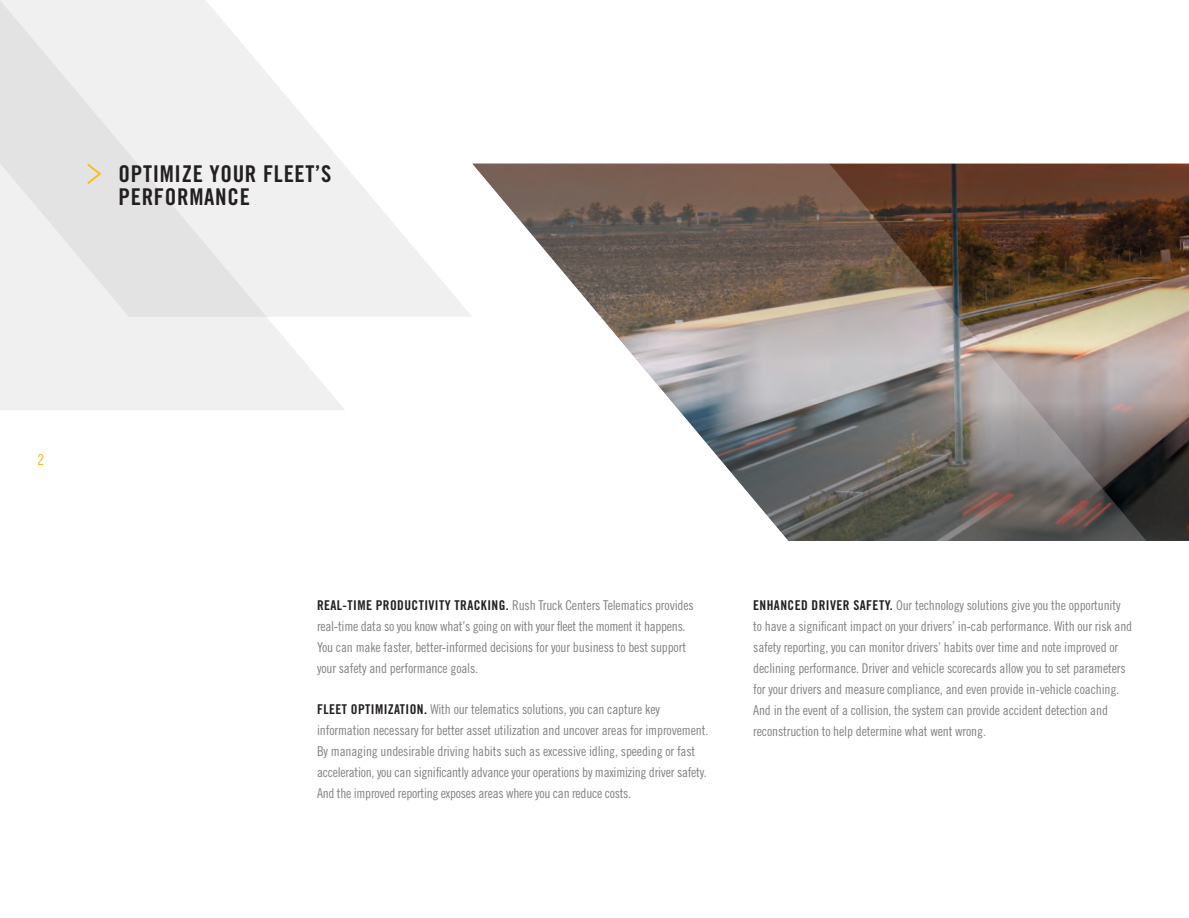
<style>
.page{position:relative;width:1189px;height:918px;background:#fff}
.page>*{position:absolute;margin:0;border:0;box-sizing:border-box;transform-origin:0 0}
.t1{font:23.1px "Trade Gothic LT Pro Bd Cn 20";letter-spacing:.03em;color:#231f20}
.Warnock_Pro_Display_-_11pt_14pt{font:15px "Trade Gothic LT Pro Cn 18";color:#efb211}
.t2{font:13.5px/21px "Trade Gothic LT Pro Cn 18";letter-spacing:-.01em;color:#808285}
.s1{font-family:"Trade Gothic LT Pro Bd Cn 20";color:#231f20}
</style>
<div class="page">
<svg style="left:345px;top:166px;width:123px;height:151px;fill:#f0f0f0"></svg>
<svg style="left:0;top:0;width:345px;height:410px;fill:#f0f0f0"></svg>
<svg style="left:1146px;top:164px;width:43px;height:195px;background:#826550"></svg>
<svg style="left:1146px;top:402px;width:43px;height:139px;background:#423c39"></svg>
<img style="left:468px;top:164px;width:678px;height:377px">
<svg style="left:85px;top:162px;width:18px;height:24px"></svg>
<p class="t1" style="left:118px;top:159px;width:214px">OPTIMIZE YOUR FLEET’S</p>
<p class="t1" style="left:118px;top:183px;width:133px">PERFORMANCE</p>
<p class="Warnock_Pro_Display_-_11pt_14pt" style="left:37px;top:451px;width:8px">2</p>
<p class="t2" style="left:317px;top:595px;width:378px"><span class="s1">REAL-TIME PRODUCTIVITY TRACKING.</span> Rush Truck Centers Telematics provides real-time data so you know what’s going on with your fleet the moment it happens.<br>You can make faster, better-informed decisions for your business to best support your safety and performance goals.</p>
<p class="t2" style="left:317px;top:699px;width:393px"><span class="s1">FLEET OPTIMIZATION.</span> With our telematics solutions, you can capture key information necessary for better asset utilization and uncover areas for improvement.<br>By managing undesirable driving habits such as excessive idling, speeding or fast acceleration, you can significantly advance your operations by maximizing driver safety.<br>And the improved reporting exposes areas where you can reduce costs.</p>
<p class="t2" style="left:753px;top:595px;width:380px"><span class="s1">ENHANCED DRIVER SAFETY.</span> Our technology solutions give you the opportunity to have a significant impact on your drivers’ in-cab performance. With our risk and safety reporting, you can monitor drivers’ habits over time and note improved or declining performance. Driver and vehicle scorecards allow you to set parameters for your drivers and measure compliance, and even provide in-vehicle coaching.<br>And in the event of a collision, the system can provide accident detection and reconstruction to help determine what went wrong.</p>
</div>
